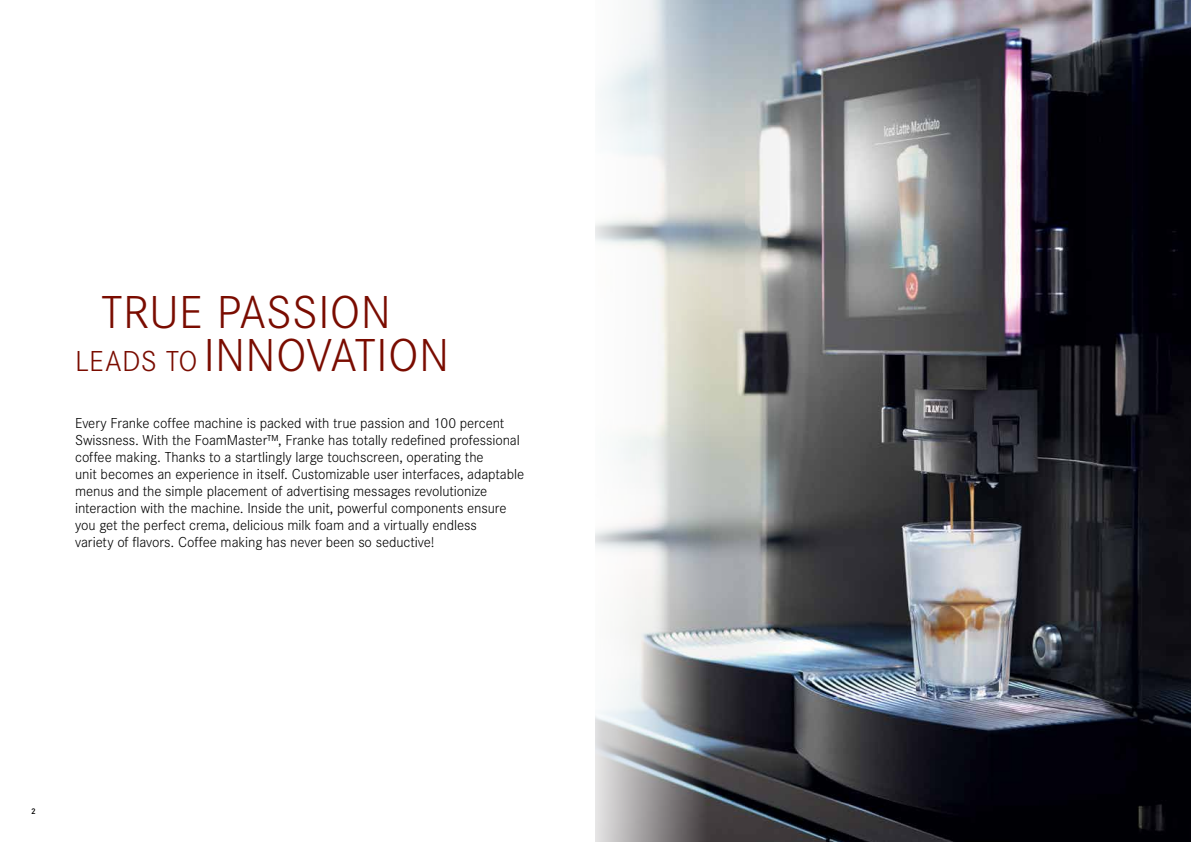
<style>
.page{position:relative;width:1191px;height:842px;background:#fff}
.page>*{position:absolute;margin:0;border:0;box-sizing:border-box;transform-origin:0 0}
.t1{font:300 48px/43px "Corporate S";letter-spacing:.005em;color:#7a0c00}
.t2{font:300 15px/17px "Corporate S";letter-spacing:-.005em;color:#000}
.t3{font:600 8.5px "Corporate S";color:#000}
.s1{font-size:30px}
</style>
<div class="page">
<img style="left:595px;top:0;width:596px;height:842px">
<h1 class="t1" style="left:75px;top:288px;width:375px;text-indent:26px">TRUE PASSION<br><span class="s1">LEADS TO</span> INNOVATION</h1>
<p class="t2" style="left:75px;top:414px;width:451px">Every Franke coffee machine is packed with true passion and 100 percent Swissness. With the FoamMaster™, Franke has totally redefined professional coffee making. Thanks to a startlingly large touchscreen, operating the<br>unit becomes an experience in itself. Customizable user interfaces, adaptable menus and the simple placement of advertising messages revolutionize interaction with the machine. Inside the unit, powerful components ensure you get the perfect crema, delicious milk foam and a virtually endless<br>variety of flavors. Coffee making has never been so seductive!</p>
<p class="t3" style="left:31px;top:805px;width:6px">2</p>
</div>
